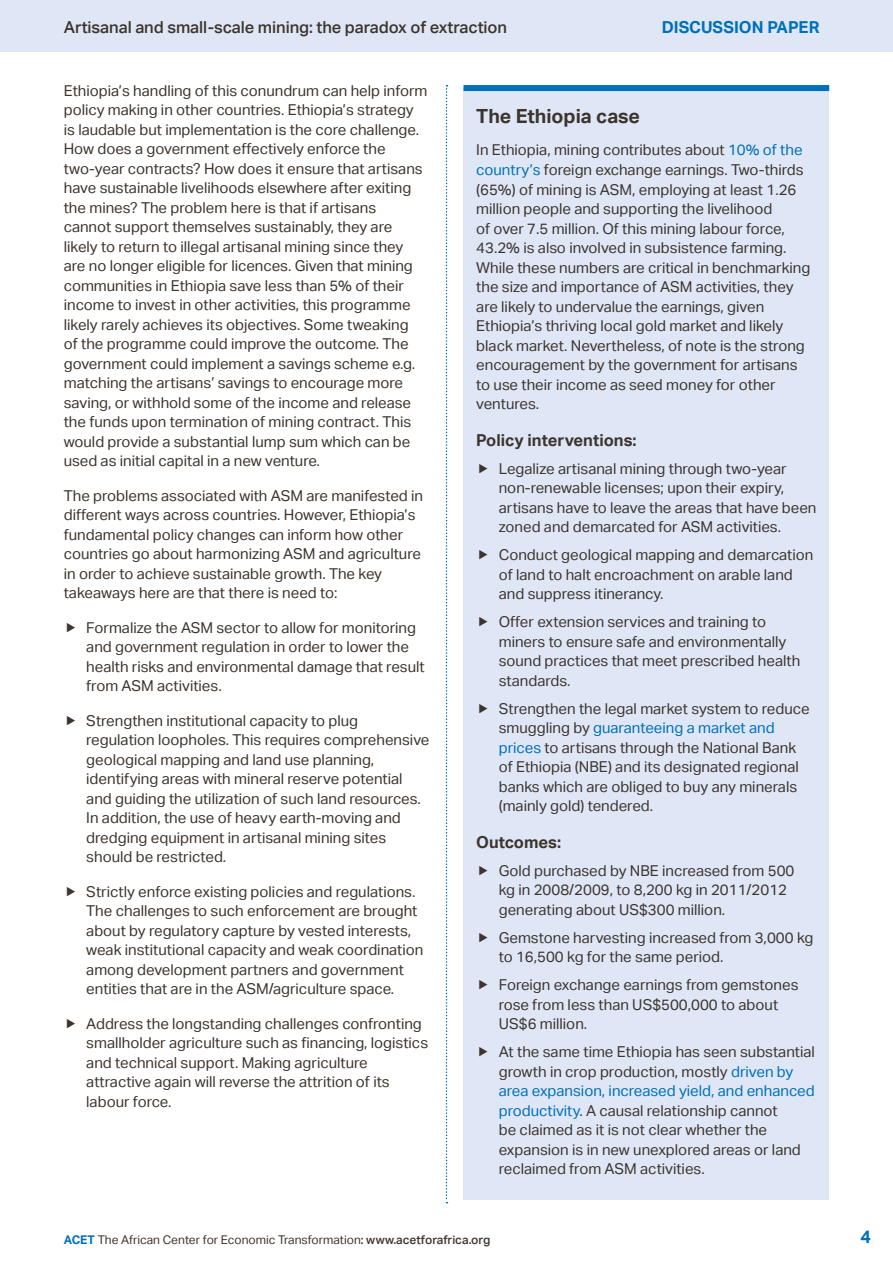
<style>
.page{position:relative;width:893px;height:1263px;background:#fff}
.page>*{position:absolute;margin:0;border:0;box-sizing:border-box;transform-origin:0 0}
.t1{font:700 19.5px "Aktiv Grotesk";color:#3d342d}
.t2{font:700 18px "Aktiv Grotesk";color:#006fb9}
.t3{font:500 16.5px "Aktiv Grotesk";letter-spacing:-.005em;color:#3d342d}
.t4{font:700 16.5px "Aktiv Grotesk";color:#3d342d}
.t5{font:700 16.5px "Aktiv Grotesk";color:#006fb9}
.t6{font:15px/19.5px "Aktiv Grotesk";color:#3d342d}
.t7{font:12px "Aktiv Grotesk";color:#3d342d}
.s1{color:#006fb9}
.s2{font-weight:700;color:#006fb9}
.s3{font-weight:500}
</style>
<div class="page">
<svg style="left:446px;top:85px;width:1px;height:1118px"></svg>
<div style="left:463px;top:88px;width:366px;height:1111px;background:#dfe7f7"></div>
<div style="left:463px;top:85px;width:366px;height:6px;background:#006fb9"></div>
<div style="left:0;top:0;width:893px;height:51px;background:#dfe7f7"></div>
<p class="t3" style="left:64px;top:18px;width:445px">Artisanal and small-scale mining: the paradox of extraction</p>
<p class="t5" style="left:662px;top:18px;width:159px">DISCUSSION PAPER</p>
<p class="t6" style="left:64px;top:81px;width:365px">Ethiopia’s handling of this conundrum can help inform policy making in other countries. Ethiopia’s strategy is laudable but implementation is the core challenge.<br>How does a government effectively enforce the two-year contracts? How does it ensure that artisans have sustainable livelihoods elsewhere after exiting the mines? The problem here is that if artisans cannot support themselves sustainably, they are likely to return to illegal artisanal mining since they are no longer eligible for licences. Given that mining communities in Ethiopia save less than 5% of their income to invest in other activities, this programme likely rarely achieves its objectives. Some tweaking<br>of the programme could improve the outcome. The government could implement a savings scheme e.g. matching the artisans’ savings to encourage more saving, or withhold some of the income and release the funds upon termination of mining contract. This would provide a substantial lump sum which can be used as initial capital in a new venture.</p>
<p class="t6" style="left:64px;top:486px;width:361px">The problems associated with ASM are manifested in different ways across countries. However, Ethiopia’s fundamental policy changes can inform how other countries go about harmonizing ASM and agriculture in order to achieve sustainable growth. The key takeaways here are that there is need to:</p>
<p class="t6" style="left:86px;top:618px;width:340px">Formalize the ASM sector to allow for monitoring and government regulation in order to lower the health risks and environmental damage that result from ASM activities.</p>
<p class="t6" style="left:86px;top:711px;width:345px">Strengthen institutional capacity to plug regulation loopholes. This requires comprehensive geological mapping and land use planning, identifying areas with mineral reserve potential and guiding the utilization of such land resources.<br>In addition, the use of heavy earth-moving and dredging equipment in artisanal mining sites should be restricted.</p>
<p class="t6" style="left:86px;top:882px;width:339px">Strictly enforce existing policies and regulations.<br>The challenges to such enforcement are brought about by regulatory capture by vested interests, weak institutional capacity and weak coordination among development partners and government entities that are in the ASM/agriculture space.</p>
<p class="t6" style="left:86px;top:1014px;width:343px">Address the longstanding challenges confronting smallholder agriculture such as financing, logistics and technical support. Making agriculture attractive again will reverse the attrition of its labour force.</p>
<h1 class="t1" style="left:476px;top:105px;width:165px">The Ethiopia case</h1>
<p class="t6" style="left:476px;top:141px;width:336px">In Ethiopia, mining contributes about <span class="s1">10% of the country’s</span> foreign exchange earnings. Two-thirds (65%) of mining is ASM, employing at least 1.26 million people and supporting the livelihood<br>of over 7.5 million. Of this mining labour force, 43.2% is also involved in subsistence farming.<br>While these numbers are critical in benchmarking the size and importance of ASM activities, they are likely to undervalue the earnings, given Ethiopia’s thriving local gold market and likely black market. Nevertheless, of note is the strong encouragement by the government for artisans to use their income as seed money for other ventures.</p>
<p class="t4" style="left:476px;top:430px;width:162px">Policy interventions:</p>
<p class="t6" style="left:499px;top:459px;width:319px">Legalize artisanal mining through two-year non-renewable licenses; upon their expiry, artisans have to leave the areas that have been zoned and demarcated for ASM activities.</p>
<p class="t6" style="left:499px;top:545px;width:316px">Conduct geological mapping and demarcation of land to halt encroachment on arable land and suppress itinerancy.</p>
<p class="t6" style="left:499px;top:612px;width:303px">Offer extension services and training to miners to ensure safe and environmentally sound practices that meet prescribed health standards.</p>
<p class="t6" style="left:499px;top:699px;width:312px">Strengthen the legal market system to reduce smuggling by <span class="s1">guaranteeing a market and prices</span> to artisans through the National Bank of Ethiopia (NBE) and its designated regional banks which are obliged to buy any minerals (mainly gold) tendered.</p>
<p class="t4" style="left:476px;top:832px;width:86px">Outcomes:</p>
<p class="t6" style="left:499px;top:861px;width:297px">Gold purchased by NBE increased from 500 kg in 2008/2009, to 8,200 kg in 2011/2012 generating about US$300 million.</p>
<p class="t6" style="left:499px;top:928px;width:316px">Gemstone harvesting increased from 3,000 kg to 16,500 kg for the same period.</p>
<p class="t6" style="left:499px;top:975px;width:301px">Foreign exchange earnings from gemstones rose from less than US$500,000 to about<br>US$6 million.</p>
<p class="t6" style="left:499px;top:1042px;width:318px">At the same time Ethiopia has seen substantial growth in crop production, mostly <span class="s1">driven by area expansion, increased yield, and enhanced productivity</span>. A causal relationship cannot<br>be claimed as it is not clear whether the expansion is in new unexplored areas or land reclaimed from ASM activities.</p>
<p class="t7" style="left:64px;top:1232px;width:428px"><span class="s2">ACET</span> The African Center for Economic Transformation<span class="s3">: www.acetforafrica.org</span></p>
<p class="t2" style="left:860px;top:1226px;width:12px">4</p>
</div>
